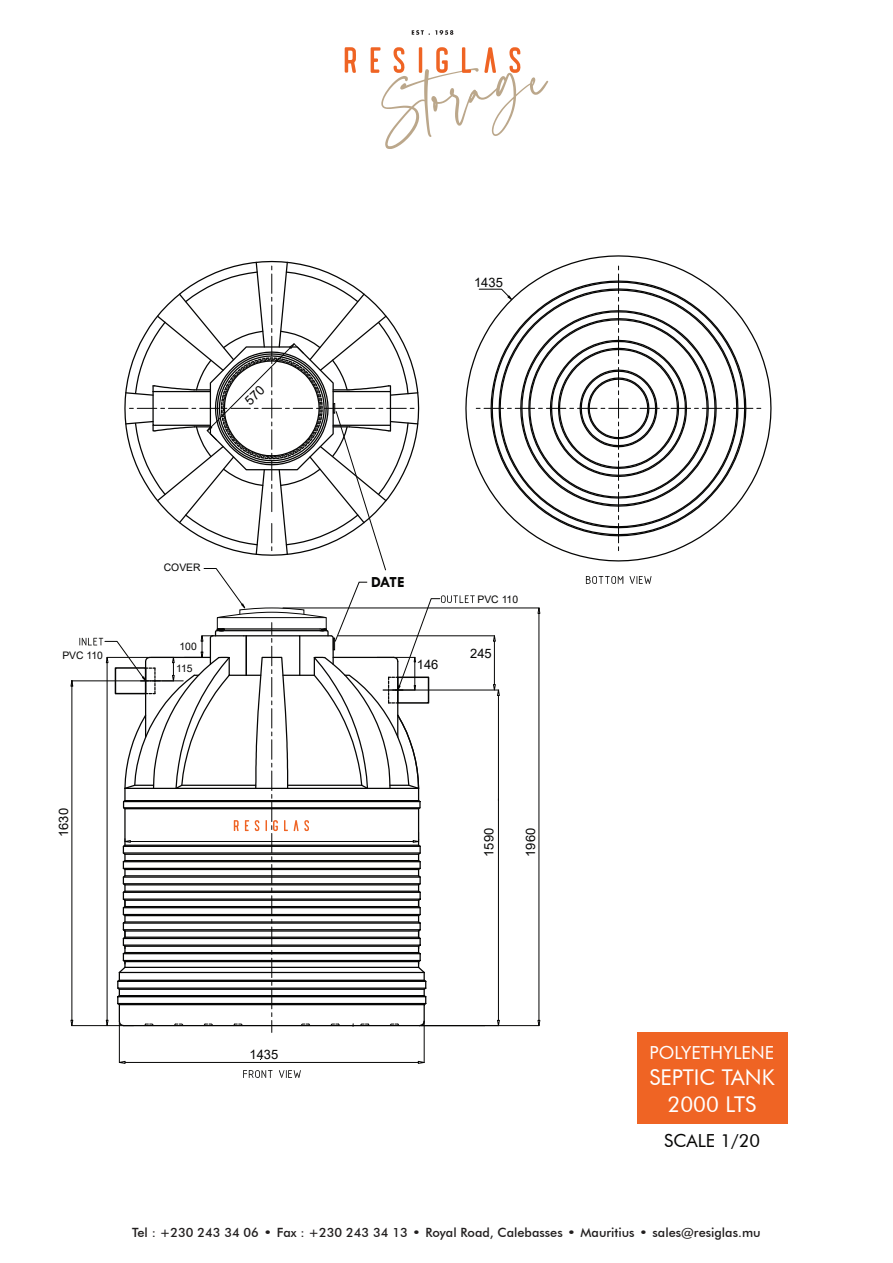
<style>
.page{position:relative;width:893px;height:1263px;background:#fff}
.page>*{position:absolute;margin:0;border:0;box-sizing:border-box;transform-origin:0 0}
.t1{font:500 33.45px "Futura BT";color:#211e1e}
.t2{font:21.75px/26.1px "Futura BT";color:#fff;text-align:center}
.t3{font:18px "Futura BT";color:#fff}
.t4{font:18px "Futura BT";color:#050504}
.t5{font:700 15.6px "Tw Cen";color:#050504}
.t6{font:12.9px "Arial";color:#050504}
.t7{font:500 12.75px "Futura BT";color:#211e1e}
.t8{font:10.35px "Arial";color:#050504}
</style>
<div class="page">
<div style="left:637px;top:1032px;width:150px;height:91px;background:#ef6424"></div>
<hr style="left:119px;top:1022px;width:1px;height:40px;background:#050504">
<hr style="left:424px;top:1022px;width:1px;height:40px;background:#050504">
<hr style="left:125px;top:1062px;width:293px;height:1px;background:#050504">
<svg style="left:118px;top:1061px;width:8px;height:3px"></svg>
<svg style="left:418px;top:1061px;width:7px;height:3px"></svg>
<svg style="left:243px;top:1070px;width:30px;height:8px"></svg>
<svg style="left:279px;top:1070px;width:22px;height:8px"></svg>
<hr style="left:72px;top:1025px;width:62px;height:1px;background:#050504">
<hr style="left:72px;top:680px;width:111px;height:1px;background:#050504">
<hr style="left:71px;top:681px;width:1px;height:339px;background:#050504">
<svg style="left:71px;top:1020px;width:2px;height:7px"></svg>
<svg style="left:578px;top:255px;width:194px;height:209px"></svg>
<svg style="left:412px;top:30px;width:41px;height:5px"></svg>
<svg style="left:345px;top:47px;width:11px;height:26px"></svg>
<svg style="left:371px;top:47px;width:177px;height:102px"></svg>
<svg style="left:79px;top:261px;width:682px;height:771px"></svg>
<p class="t6" style="left:474px;top:273px;width:30px">1435</p>
<p class="t8" style="left:62px;top:648px;width:42px">PVC 110</p>
<p class="t6" style="left:55px;top:837px;width:30px;rotate:-90deg">1630</p>
<p class="t8" style="left:164px;top:561px;width:38px">COVER</p>
<p class="t8" style="left:179px;top:639px;width:19px">100</p>
<p class="t8" style="left:176px;top:661px;width:18px">115</p>
<p class="t5" style="left:371px;top:572px;width:35px">DATE</p>
<p class="t6" style="left:417px;top:656px;width:23px">146</p>
<p class="t8" style="left:477px;top:592px;width:42px">PVC 110</p>
<p class="t6" style="left:470px;top:644px;width:23px">245</p>
<p class="t6" style="left:480px;top:857px;width:30px;rotate:-90deg">1590</p>
<p class="t6" style="left:522px;top:857px;width:30px;rotate:-90deg">1960</p>
<p class="t6" style="left:250px;top:1046px;width:30px">1435</p>
<h3 class="t3" style="left:650px;top:1042px;width:126px">POLYETHYLENE</h3>
<h2 class="t2" style="left:649px;top:1064px;width:127px">SEPTIC TANK<br>2000 LTS</h2>
<h3 class="t4" style="left:664px;top:1130px;width:97px">SCALE 1/20</h3>
<p class="t7" style="left:132px;top:1225px;width:128px">Tel : +230 243 34 06</p>
<h1 class="t1" style="left:263px;top:1202px;width:12px">.</h1>
<p class="t7" style="left:277px;top:1225px;width:132px">Fax : +230 243 34 13</p>
<h1 class="t1" style="left:412px;top:1202px;width:12px">.</h1>
<p class="t7" style="left:426px;top:1225px;width:139px">Royal Road, Calebasses</p>
<h1 class="t1" style="left:567px;top:1202px;width:12px">.</h1>
<p class="t7" style="left:581px;top:1225px;width:56px">Mauritius</p>
<h1 class="t1" style="left:638px;top:1202px;width:12px">.</h1>
<p class="t7" style="left:652px;top:1225px;width:110px">sales@resiglas.mu</p>
</div>
